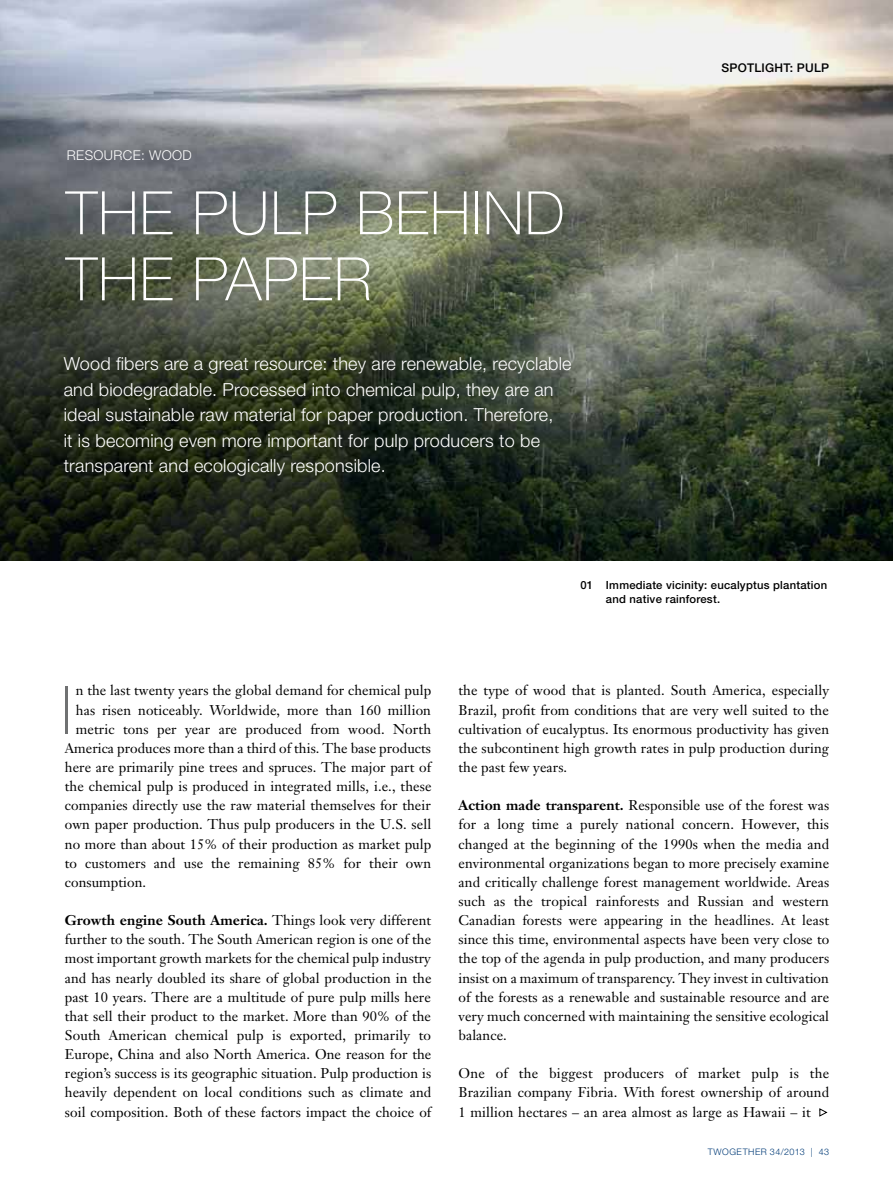
<style>
.page{position:relative;width:893px;height:1191px;background:#fff}
.page>*{position:absolute;margin:0;border:0;box-sizing:border-box;transform-origin:0 0}
.MWW_Fließtext_Janson{font:100 66.75px "Helvetica Neue LT Std";color:#707172}
.MWW_Überschrift_Thin{font:100 60px "Helvetica Neue LT Std";letter-spacing:.02em;color:#fff}
.MWW_Einleitungstext{font:300 18px/25.5px "Helvetica Neue LT Pro";letter-spacing:.01em;color:#fff}
.MWW_Fließtext_Janson-2{font:13.95px/19.2px "Janson Text";letter-spacing:.005em;color:#000;text-align:justify}
.MWW_Dachzeile_light{font:300 13.5px "Helvetica Neue LT Pro";letter-spacing:.025em;color:#fff}
.MWW_Rubrik_rechts_8{font:500 12px "Helvetica Neue LT Pro";letter-spacing:.02em;color:#000}
.MWW_Marginalie_Mediu{font:500 11.25px/14.4px "Helvetica Neue LT Pro";letter-spacing:.02em;color:#000}
.MWW_Seitenzahlen_rec{font:300 9px "Helvetica Neue LT Pro";letter-spacing:.055em;color:#003b77}
.s1{font-weight:700}
</style>
<div class="page">
<svg style="left:819px;top:1108px;width:8px;height:8px"></svg>
<img style="left:0;top:0;width:893px;height:560px">
<p class="MWW_Dachzeile_light" style="left:67px;top:146px;width:126px">RESOURCE: WOOD</p>
<p class="MWW_Überschrift_Thin" style="left:66px;top:179px;width:500px">THE PULP BEHIND</p>
<p class="MWW_Überschrift_Thin" style="left:66px;top:245px;width:307px">THE PAPER</p>
<p class="MWW_Einleitungstext" style="left:64px;top:350px;width:509px">Wood fibers are a great resource: they are renewable, recyclable and biodegradable. Processed into chemical pulp, they are an ideal sustainable raw material for paper production. Therefore,<br>it is becoming even more important for pulp producers to be transparent and ecologically responsible.</p>
<p class="MWW_Rubrik_rechts_8" style="left:721px;top:61px;width:109px">SPOTLIGHT: PULP</p>
<p class="MWW_Marginalie_Mediu" style="left:606px;top:577px;width:223px;text-indent:-26px">01 Immediate vicinity: eucalyptus plantation and native rainforest.</p>
<p class="MWW_Fließtext_Janson" style="left:61px;top:672px;width:13px">I</p>
<p class="MWW_Fließtext_Janson-2" style="left:76px;top:681px;width:357px">n the last twenty years the global demand for chemical pulp</p>
<p class="MWW_Fließtext_Janson-2" style="left:76px;top:700px;width:357px">has risen noticeably. Worldwide, more than 160 million</p>
<p class="MWW_Fließtext_Janson-2" style="left:76px;top:719px;width:357px">metric tons per year are produced from wood. North</p>
<p class="MWW_Fließtext_Janson-2" style="left:65px;top:738px;width:368px">America produces more than a third of this. The base products</p>
<p class="MWW_Fließtext_Janson-2" style="left:65px;top:757px;width:368px">here are primarily pine trees and spruces. The major part of</p>
<p class="MWW_Fließtext_Janson-2" style="left:65px;top:776px;width:368px">the chemical pulp is produced in integrated mills, i.e., these</p>
<p class="MWW_Fließtext_Janson-2" style="left:65px;top:795px;width:368px">companies directly use the raw material themselves for their</p>
<p class="MWW_Fließtext_Janson-2" style="left:65px;top:815px;width:368px">own paper production. Thus pulp producers in the U.S. sell</p>
<p class="MWW_Fließtext_Janson-2" style="left:65px;top:834px;width:368px">no more than about 15% of their production as market pulp</p>
<p class="MWW_Fließtext_Janson-2" style="left:65px;top:853px;width:368px">to customers and use the remaining 85% for their own</p>
<p class="MWW_Fließtext_Janson-2" style="left:65px;top:872px;width:83px">consumption.</p>
<p class="MWW_Fließtext_Janson-2" style="left:65px;top:910px;width:368px"><span class="s1">Growth engine South America.</span> Things look very different further to the south. The South American region is one of the most important growth markets for the chemical pulp industry and has nearly doubled its share of global production in the past 10 years. There are a multitude of pure pulp mills here that sell their product to the market. More than 90% of the South American chemical pulp is exported, primarily to Europe, China and also North America. One reason for the region’s success is its geographic situation. Pulp production is heavily dependent on local conditions such as climate and soil composition. Both of these factors impact the choice of</p>
<p class="MWW_Fließtext_Janson-2" style="left:459px;top:681px;width:372px">the type of wood that is planted. South America, especially Brazil, profit from conditions that are very well suited to the cultivation of eucalyptus. Its enormous productivity has given the subcontinent high growth rates in pulp production during the past few years.</p>
<p class="MWW_Fließtext_Janson-2" style="left:459px;top:795px;width:372px"><span class="s1">Action made transparent.</span> Responsible use of the forest was for a long time a purely national concern. However, this changed at the beginning of the 1990s when the media and environmental organizations began to more precisely examine and critically challenge forest management worldwide. Areas such as the tropical rainforests and Russian and western Canadian forests were appearing in the headlines. At least since this time, environmental aspects have been very close to the top of the agenda in pulp production, and many producers insist on a maximum of transparency. They invest in cultivation of the forests as a renewable and sustainable resource and are very much concerned with maintaining the sensitive ecological balance.</p>
<p class="MWW_Fließtext_Janson-2" style="left:459px;top:1063px;width:372px">One of the biggest producers of market pulp is the Brazilian company Fibria. With forest ownership of around 1 million hectares – an area almost as large as Hawaii – it</p>
<p class="MWW_Seitenzahlen_rec" style="left:708px;top:1146px;width:123px">TWOGETHER 34/2013 | 43</p>
</div>
